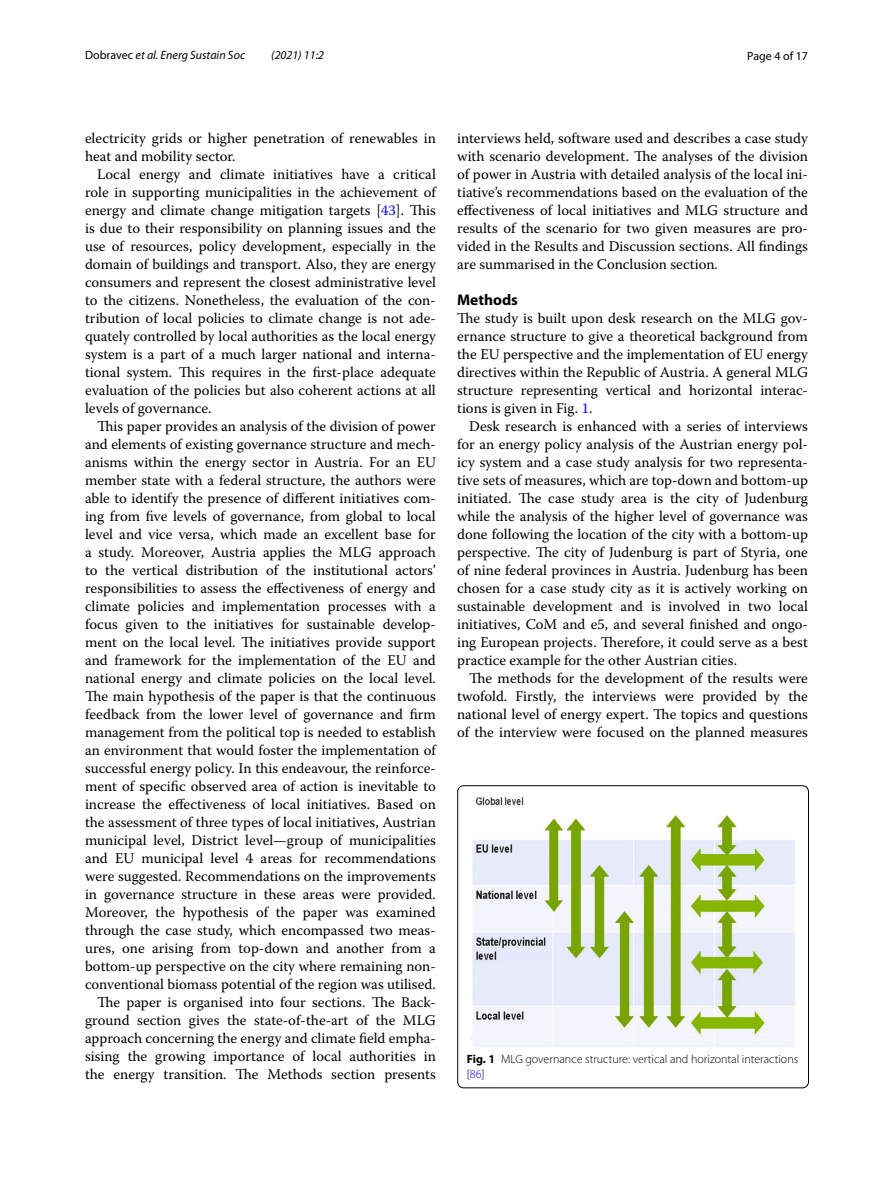
<style>
.page{position:relative;width:893px;height:1187px;background:#fff}
.page>*{position:absolute;margin:0;border:0;box-sizing:border-box;transform-origin:0 0}
.t1{font:700 15.45px "Myriad Pro";color:#000}
.t2{font:14.7px/18px "Warnock Pro";color:#000;text-align:justify}
.t3{font:300 12px/15px "Myriad Pro";color:#000}
.t4{font:italic 12px "Myriad Pro";color:#000}
.t5{font:12px "Myriad Pro";color:#000}
.s1{font-style:normal}
.s2{color:#00f}
.s3{font-weight:700}
</style>
<div class="page">
<img style="left:471px;top:797px;width:324px;height:250px">
<div style="left:457px;top:785px;width:352px;height:302px;border:1px solid #000;border-radius:6px"></div>
<p class="t4" style="left:85px;top:48px;width:162px"><span class="s1">Dobravec</span> et al. Energ Sustain Soc</p>
<p class="t4" style="left:271px;top:48px;width:54px">(2021) 11:2</p>
<p class="t5" style="left:747px;top:48px;width:62px">Page 4 of 17</p>
<p class="t2" style="left:85px;top:128px;width:352px">electricity grids or higher penetration of renewables in heat and mobility sector.</p>
<p class="t2" style="left:85px;top:164px;width:352px;text-indent:12px">Local energy and climate initiatives have a critical role in supporting municipalities in the achievement of energy and climate change mitigation targets [<span class="s2">43</span>]. This is due to their responsibility on planning issues and the use of resources, policy development, especially in the domain of buildings and transport. Also, they are energy consumers and represent the closest administrative level to the citizens. Nonetheless, the evaluation of the con&shy;tribution of local policies to climate change is not ade&shy;quately controlled by local authorities as the local energy system is a part of a much larger national and interna&shy;tional system. This requires in the first-place adequate evaluation of the policies but also coherent actions at all levels of governance.</p>
<p class="t2" style="left:85px;top:416px;width:352px;text-align:right">This paper provides an analysis of the division of power and elements of existing governance structure and mech&shy;anisms within the energy sector in Austria. For an EU member state with a federal structure, the authors were able to identify the presence of different initiatives com&shy;ing from five levels of governance, from global to local level and vice versa, which made an excellent base for a study. Moreover, Austria applies the MLG approach to the vertical distribution of the institutional actors’ responsibilities to assess the effectiveness of energy and climate policies and implementation processes with a focus given to the initiatives for sustainable develop&shy;ment on the local level. The initiatives provide support and framework for the implementation of the EU and national energy and climate policies on the local level.<br>The main hypothesis of the paper is that the continuous feedback from the lower level of governance and firm management from the political top is needed to establish an environment that would foster the implementation of successful energy policy. In this endeavour, the reinforce&shy;ment of specific observed area of action is inevitable to increase the effectiveness of local initiatives. Based on the assessment of three types of local initiatives, Austrian municipal level, District level—group of municipalities and EU municipal level 4 areas for recommendations were suggested. Recommendations on the improvements in governance structure in these areas were provided.<br>Moreover, the hypothesis of the paper was examined through the case study, which encompassed two meas&shy;ures, one arising from top-down and another from a bottom-up perspective on the city where remaining non&shy;conventional biomass potential of the region was utilised.<br>The paper is organised into four sections. The Back&shy;ground section gives the state-of-the-art of the MLG approach concerning the energy and climate field empha&shy;sising the growing importance of local authorities in the energy transition. The Methods section presents</p>
<p class="t2" style="left:457px;top:128px;width:352px">interviews held, software used and describes a case study with scenario development. The analyses of the division of power in Austria with detailed analysis of the local ini&shy;tiative’s recommendations based on the evaluation of the effectiveness of local initiatives and MLG structure and results of the scenario for two given measures are pro&shy;vided in the Results and Discussion sections. All findings are summarised in the Conclusion section.</p>
<p class="t1" style="left:457px;top:289px;width:62px">Methods</p>
<p class="t2" style="left:457px;top:308px;width:352px">The study is built upon desk research on the MLG gov&shy;ernance structure to give a theoretical background from the EU perspective and the implementation of EU energy directives within the Republic of Austria. A general MLG structure representing vertical and horizontal interac&shy;tions is given in Fig. <span class="s2">1</span>.</p>
<p class="t2" style="left:457px;top:416px;width:352px;text-indent:12px">Desk research is enhanced with a series of interviews for an energy policy analysis of the Austrian energy pol&shy;icy system and a case study analysis for two representa&shy;tive sets of measures, which are top-down and bottom-up initiated. The case study area is the city of Judenburg while the analysis of the higher level of governance was done following the location of the city with a bottom-up perspective. The city of Judenburg is part of Styria, one of nine federal provinces in Austria. Judenburg has been chosen for a case study city as it is actively working on sustainable development and is involved in two local initiatives, CoM and e5, and several finished and ongo&shy;ing European projects. Therefore, it could serve as a best practice example for the other Austrian cities.</p>
<p class="t2" style="left:457px;top:668px;width:352px;text-indent:12px">The methods for the development of the results were twofold. Firstly, the interviews were provided by the national level of energy expert. The topics and questions of the interview were focused on the planned measures</p>
<p class="t3" style="left:467px;top:1051px;width:333px"><span class="s3">Fig. 1</span> MLG governance structure: vertical and horizontal interactions [<span class="s2">86</span>]</p>
</div>
